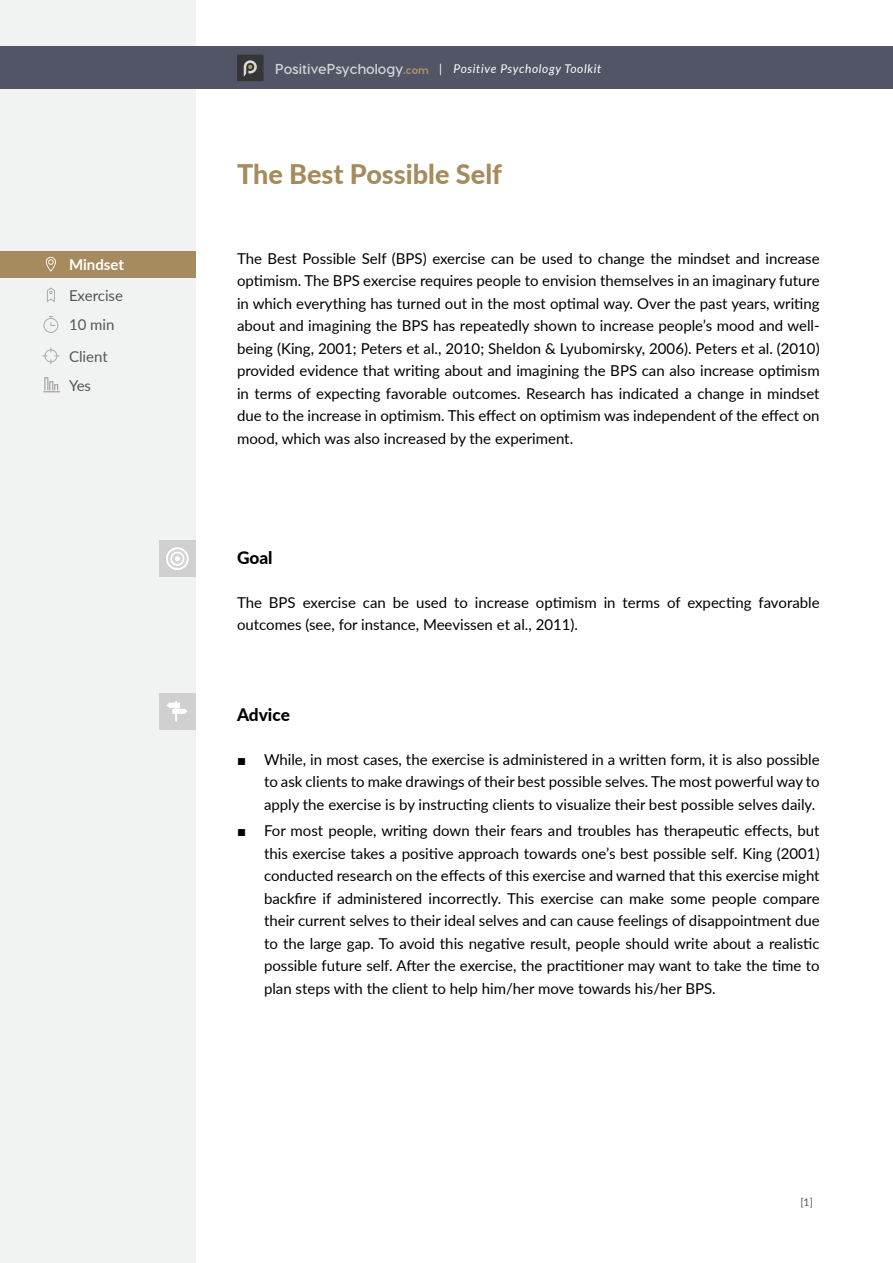
<style>
.page{position:relative;width:893px;height:1263px;background:#fff}
.page>*{position:absolute;margin:0;border:0;box-sizing:border-box;transform-origin:0 0}
.t1{font:800 27px "Lato";color:#a58b5d}
.t2{font:800 17.25px "Lato";color:#000}
.t3{font:15px/22.5px "Lato";color:#000;text-align:justify}
.t4{font:15px/31.3px "Lato";color:#555}
.t5{font:700 15px "Lato";color:#fff}
.t6{font:italic 12px "Lato";letter-spacing:.05em;color:#fff}
.t7{font:10.5px "Lato";color:#555}
.s1{font-family:"Visby CF";font-weight:700;font-style:normal;font-size:14.4px;color:#d6d7da}
.s2{font-family:"Visby CF";font-weight:800;font-style:normal;font-size:10.8px;color:#af9364}
.s3{font-style:normal}
.s4{font-family:"Arial"}
</style>
<div class="page">
<div style="left:0;top:0;width:195px;height:1263px;background:#f1f3f3"></div>
<div style="left:0;top:46px;width:893px;height:43px;background:#525566"></div>
<div style="left:237px;top:55px;width:26px;height:26px;background:#363638"></div>
<svg style="left:244px;top:60px;width:13px;height:17px"></svg>
<div style="left:0;top:251px;width:195px;height:27px;background:#a58b5d"></div>
<svg style="left:47px;top:287px;width:8px;height:15px"></svg>
<svg style="left:43px;top:316px;width:15px;height:17px"></svg>
<svg style="left:42px;top:347px;width:17px;height:17px"></svg>
<svg style="left:46px;top:257px;width:10px;height:15px"></svg>
<div style="left:159px;top:540px;width:36px;height:37px;background:#d0d0d0"></div>
<svg style="left:166px;top:547px;width:23px;height:23px"></svg>
<div style="left:159px;top:693px;width:36px;height:36px;background:#d0d0d0"></div>
<svg style="left:167px;top:701px;width:20px;height:21px"></svg>
<svg style="left:43px;top:377px;width:17px;height:15px"></svg>
<p class="t5" style="left:69px;top:254px;width:56px">Mindset</p>
<p class="t4" style="left:69px;top:279px;width:56px">Exercise</p>
<p class="t4" style="left:69px;top:309px;width:47px">10 min<br>Client</p>
<p class="t4" style="left:69px;top:369px;width:24px">Yes</p>
<p class="t6" style="left:275px;top:60px;width:328px"><span class="s1">PositivePsychology</span><span class="s2">.com</span> <span class="s3">|</span> Positive Psychology Toolkit</p>
<h1 class="t1" style="left:237px;top:154px;width:266px">The Best Possible Self</h1>
<p class="t3" style="left:237px;top:246px;width:584px">The Best Possible Self (BPS) exercise can be used to change the mindset and increase optimism. The BPS exercise requires people to envision themselves in an imaginary future in which everything has turned out in the most optimal way. Over the past years, writing about and imagining the BPS has repeatedly shown to increase people’s mood and well&shy;being (King, 2001; Peters et al., 2010; Sheldon &amp; Lyubomirsky, 2006). Peters et al. (2010) provided evidence that writing about and imagining the BPS can also increase optimism in terms of expecting favorable outcomes. Research has indicated a change in mindset due to the increase in optimism. This effect on optimism was independent of the effect on mood, which was also increased by the experiment.</p>
<p class="t2" style="left:237px;top:545px;width:37px">Goal</p>
<p class="t3" style="left:237px;top:590px;width:584px">The BPS exercise can be used to increase optimism in terms of expecting favorable outcomes (see, for instance, Meevissen et al., 2011).</p>
<p class="t2" style="left:237px;top:702px;width:54px">Advice</p>
<p class="t3" style="left:264px;top:747px;width:557px;text-indent:-27px"><span class="s4">■</span> While, in most cases, the exercise is administered in a written form, it is also possible to ask clients to make drawings of their best possible selves. The most powerful way to apply the exercise is by instructing clients to visualize their best possible selves daily.</p>
<p class="t3" style="left:264px;top:819px;width:557px;text-indent:-27px"><span class="s4">■</span> For most people, writing down their fears and troubles has therapeutic effects, but this exercise takes a positive approach towards one’s best possible self. King (2001) conducted research on the effects of this exercise and warned that this exercise might backfire if administered incorrectly. This exercise can make some people compare their current selves to their ideal selves and can cause feelings of disappointment due to the large gap. To avoid this negative result, people should write about a realistic possible future self. After the exercise, the practitioner may want to take the time to plan steps with the client to help him/her move towards his/her BPS.</p>
<p class="t7" style="left:800px;top:1195px;width:14px">[1]</p>
</div>
